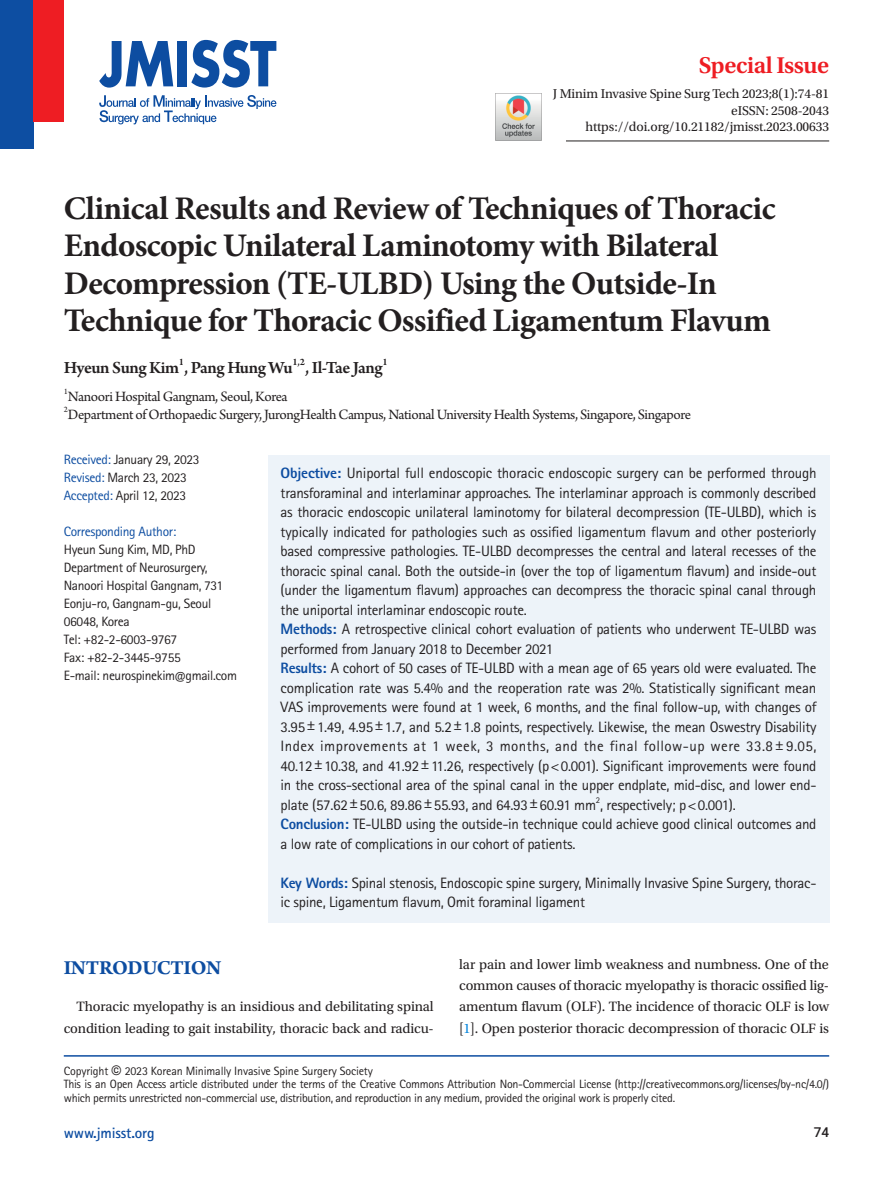
<style>
.page{position:relative;width:893px;height:1191px;background:#fff}
.page>*{position:absolute;margin:0;border:0;box-sizing:border-box;transform-origin:0 0}
.article-title{font:700 33px/37.5px "Minion Pro";letter-spacing:-.02em;color:#231f20}
.subject{font:600 24px "Utopia Std";letter-spacing:-.02em;color:#ee1d23}
.body-title{font:700 21px "Arno Pro";letter-spacing:-.02em;color:#0d4da1}
.contrib-group{font:600 18px "Arno Pro";letter-spacing:-.03em;color:#231f20}
.abstract{font:15px/19.5px "Rotis Sans Serif Std";letter-spacing:-.02em;color:#231f20}
.aff{font:15px "Arno Pro";letter-spacing:-.025em;color:#231f20}
.t1{font:700 15px "Rotis Sans Serif Std";letter-spacing:-.01em;color:#0d4da1}
.body{font:14.25px/21.3px "Utopia Std";letter-spacing:-.01em;color:#231f20;text-align:right}
.date-published{font:13.5px/18px "Rotis Sans Serif Std";letter-spacing:-.025em;color:#231f20}
.Issue{font:13.5px "Utopia Std";letter-spacing:-.01em;color:#231f20}
.date-published-2{font:13.5px "Rotis Sans Serif Std";letter-spacing:-.025em;color:#0d4da1}
.t2{font:500 13.5px "Roboto";color:#231f20}
.t3{font:12px/13.5px "Rotis Sans Serif Std";letter-spacing:-.025em;color:#231f20}
.contrib-group-2{font:600 10.5px "Arno Pro";color:#231f20}
.aff-2{font:8.7px "Arno Pro";color:#231f20}
.abstract-2{font:8.7px "Rotis Sans Serif Std";color:#231f20}
.s1{color:#0d4da1}
.s2{font-weight:800;color:#0d4da1}
.s3{color:#0b88de}
.s4{font-family:"Roboto";font-size:13.5px}
</style>
<div class="page">
<div style="left:268px;top:455px;width:561px;height:467px;background:#edf3f9"></div>
<hr style="left:64px;top:1055px;width:765px;height:1px;background:#0d4da1">
<hr style="left:566px;top:141px;width:263px;height:1px;background:#231f20">
<div style="left:0;top:0;width:33px;height:149px;background:#0d4ea2"></div>
<div style="left:33px;top:0;width:31px;height:122px;background:#ee1d23"></div>
<svg style="left:99px;top:41px;width:74px;height:47px"></svg>
<div style="left:177px;top:41px;width:10px;height:45px;background:#0d4da1"></div>
<svg style="left:191px;top:40px;width:85px;height:48px"></svg>
<svg style="left:99px;top:95px;width:177px;height:29px"></svg>
<img style="left:495px;top:94px;width:47px;height:47px">
<p class="subject" style="left:699px;top:52px;width:132px">Special Issue</p>
<p class="Issue" style="left:553px;top:87px;width:278px">J Minim Invasive Spine Surg Tech 2023;8(1):74-81</p>
<p class="Issue" style="left:731px;top:103px;width:99px">eISSN: 2508-2043</p>
<p class="Issue" style="left:586px;top:119px;width:245px">https://doi.org/10.21182/jmisst.2023.00633</p>
<p class="article-title" style="left:64px;top:189px;width:713px">Clinical Results and Review of Techniques of Thoracic Endoscopic Unilateral Laminotomy with Bilateral Decompression (TE-ULBD) Using the Outside-In Technique for Thoracic Ossified Ligamentum Flavum</p>
<p class="contrib-group" style="left:64px;top:357px;width:230px">Hyeun Sung Kim , Pang Hung Wu</p>
<p class="contrib-group-2" style="left:179px;top:356px;width:7px">1</p>
<p class="contrib-group-2" style="left:292px;top:356px;width:14px">1,2</p>
<p class="contrib-group" style="left:305px;top:357px;width:79px">, Il-Tae Jang</p>
<p class="contrib-group-2" style="left:382px;top:356px;width:7px">1</p>
<p class="aff-2" style="left:64px;top:386px;width:6px">1</p>
<p class="aff" style="left:68px;top:388px;width:221px">Nanoori Hospital Gangnam, Seoul, Korea</p>
<p class="aff-2" style="left:64px;top:404px;width:6px">2</p>
<p class="aff" style="left:68px;top:406px;width:625px">Department of Orthopaedic Surgery, JurongHealth Campus, National University Health Systems, Singapore, Singapore</p>
<p class="date-published" style="left:64px;top:451px;width:137px"><span class="s1">Received:</span> January 29, 2023</p>
<p class="date-published" style="left:64px;top:469px;width:125px"><span class="s1">Revised:</span> March 23, 2023</p>
<p class="date-published" style="left:64px;top:487px;width:124px"><span class="s1">Accepted:</span> April 12, 2023</p>
<p class="date-published-2" style="left:64px;top:524px;width:114px">Corresponding Author:</p>
<p class="date-published" style="left:64px;top:541px;width:133px">Hyeun Sung Kim, MD, PhD</p>
<p class="date-published" style="left:64px;top:559px;width:161px">Department of Neurosurgery,<br>Nanoori Hospital Gangnam, 731<br>Eonju-ro, Gangnam-gu, Seoul<br>06048, Korea</p>
<p class="date-published" style="left:64px;top:631px;width:115px">Tel: +82-2-6003-9767</p>
<p class="date-published" style="left:64px;top:649px;width:119px">Fax: +82-2-3445-9755</p>
<p class="date-published" style="left:64px;top:667px;width:175px">E-mail: neurospinekim@gmail.com</p>
<p class="abstract" style="left:281px;top:463px;width:537px;text-align:justify"><span class="s2">Objective:</span> Uniportal full endoscopic thoracic endoscopic surgery can be performed through transforaminal and interlaminar approaches. The interlaminar approach is commonly described as thoracic endoscopic unilateral laminotomy for bilateral decompression (TE-ULBD), which is typically indicated for pathologies such as ossified ligamentum flavum and other posteriorly based compressive pathologies. TE-ULBD decompresses the central and lateral recesses of the thoracic spinal canal. Both the outside-in (over the top of ligamentum flavum) and inside-out (under the ligamentum flavum) approaches can decompress the thoracic spinal canal through the uniportal interlaminar endoscopic route.</p>
<p class="abstract" style="left:281px;top:619px;width:537px"><span class="s2">Methods:</span> A retrospective clinical cohort evaluation of patients who underwent TE-ULBD was performed from January 2018 to December 2021</p>
<p class="abstract" style="left:281px;top:658px;width:537px;text-align:justify"><span class="s2">Results:</span> A cohort of 50 cases of TE-ULBD with a mean age of 65 years old were evaluated. The complication rate was 5.4% and the reoperation rate was 2%. Statistically significant mean VAS improvements were found at 1 week, 6 months, and the final follow-up, with changes of 3.95±1.49, 4.95±1.7, and 5.2±1.8 points, respectively. Likewise, the mean Oswestry Disability Index improvements at 1 week, 3 months, and the final follow-up were 33.8 ± 9.05, 40.12±10.38, and 41.92±11.26, respectively (p&lt;0.001). Significant improvements were found in the cross-sectional area of the spinal canal in the upper endplate, mid-disc, and lower end&shy;plate (57.62±50.6, 89.86±55.93, and 64.93±60.91 mm , respectively; p&lt;0.001).</p>
<p class="abstract-2" style="left:596px;top:794px;width:6px">2</p>
<p class="abstract" style="left:281px;top:814px;width:537px"><span class="s2">Conclusion:</span> TE-ULBD using the outside-in technique could achieve good clinical outcomes and a low rate of complications in our cohort of patients.</p>
<p class="abstract" style="left:281px;top:873px;width:537px"><span class="s2">Key Words:</span> Spinal stenosis, Endoscopic spine surgery, Minimally Invasive Spine Surgery, thorac&shy;ic spine, Ligamentum flavum, Omit foraminal ligament</p>
<p class="body-title" style="left:64px;top:955px;width:159px">INTRODUCTION</p>
<p class="body" style="left:64px;top:996px;width:371px">Thoracic myelopathy is an insidious and debilitating spinal condition leading to gait instability, thoracic back and radicu-</p>
<p class="body" style="left:459px;top:953px;width:371px;text-align:justify">lar pain and lower limb weakness and numbness. One of the common causes of thoracic myelopathy is thoracic ossified lig&shy;amentum flavum (OLF). The incidence of thoracic OLF is low [<span class="s3">1</span>]. Open posterior thoracic decompression of thoracic OLF is</p>
<p class="t3" style="left:64px;top:1063px;width:767px">Copyright <span class="s4">©</span> 2023 Korean Minimally Invasive Spine Surgery Society<br>This is an Open Access article distributed under the terms of the Creative Commons Attribution Non-Commercial License (http://creativecommons.org/licenses/by-nc/4.0/) which permits unrestricted non-commercial use, distribution, and reproduction in any medium, provided the original work is properly cited.</p>
<p class="t1" style="left:64px;top:1123px;width:92px">www.jmisst.org</p>
<p class="t2" style="left:814px;top:1123px;width:17px">74</p>
</div>
